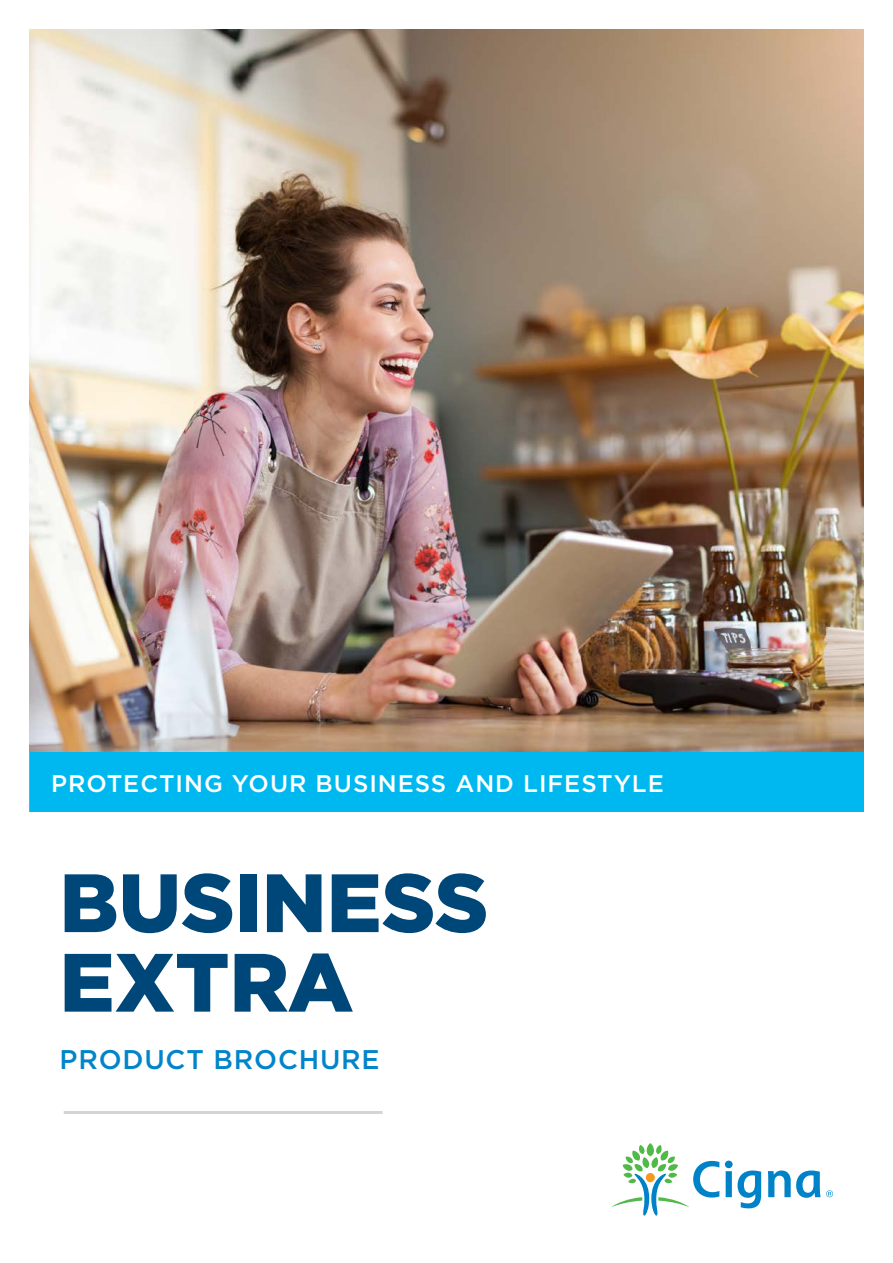
<style>
.page{position:relative;width:893px;height:1263px;background:#fff}
.page>*{position:absolute;margin:0;border:0;box-sizing:border-box;transform-origin:0 0}
.t1{font:900 82.5px/79.5px "Gotham";color:#004779}
.t2{font:500 27px "Gotham";letter-spacing:.03em;color:#0084ca}
.t3{font:500 24px "Gotham";letter-spacing:.04em;color:#fff}
</style>
<div class="page">
<img style="left:30px;top:30px;width:833px;height:723px">
<div style="left:30px;top:753px;width:833px;height:59px;background:#00b8f0"></div>
<svg style="left:612px;top:1143px;width:221px;height:72px"></svg>
<hr style="left:64px;top:1111px;width:319px;height:3px;background:#d1d5d8">
<p class="t3" style="left:51px;top:768px;width:614px">PROTECTING YOUR BUSINESS AND LIFESTYLE</p>
<h1 class="t1" style="left:60px;top:862px;width:430px">BUSINESS<br>EXTRA</h1>
<p class="t2" style="left:60px;top:1042px;width:322px">PRODUCT BROCHURE</p>
</div>
